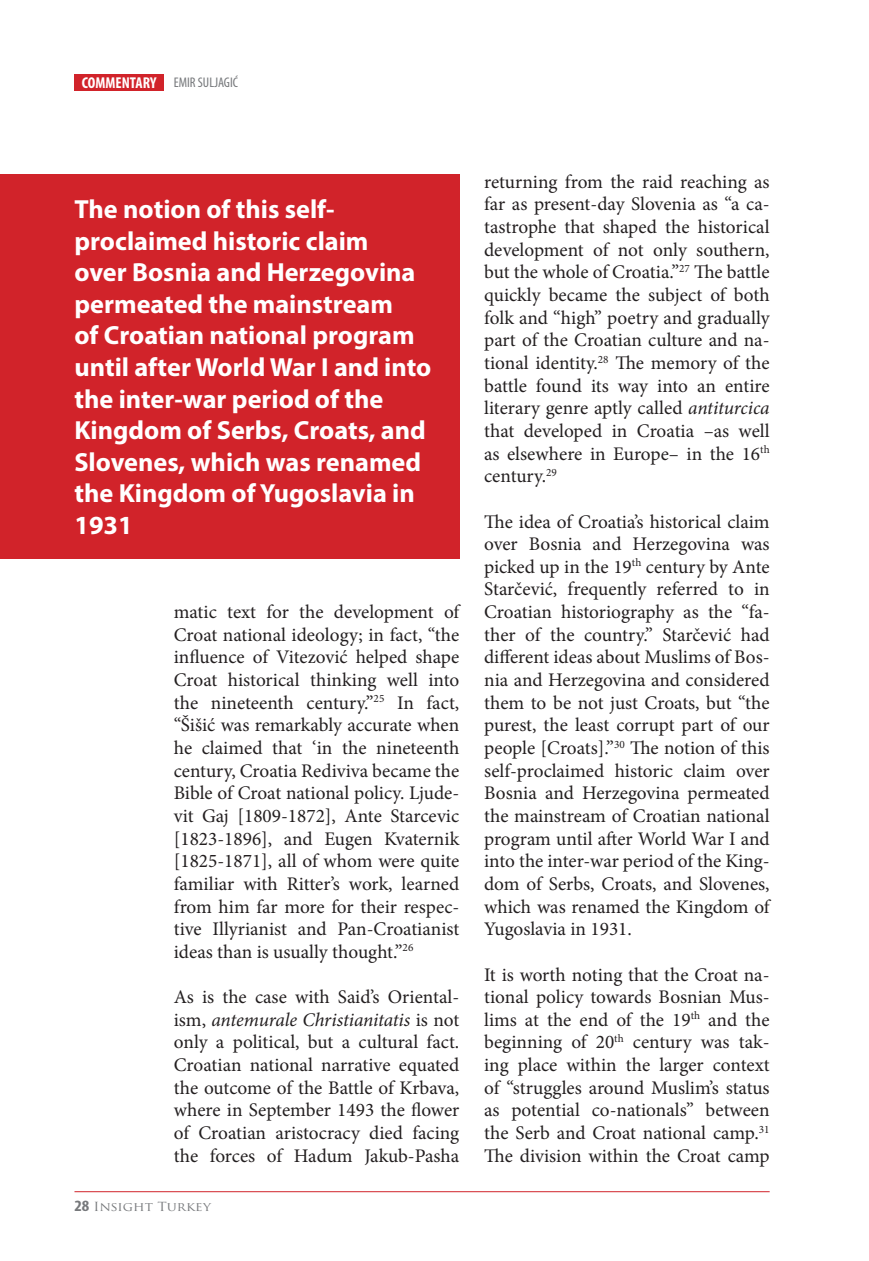
<style>
.page{position:relative;width:869px;height:1261px;background:#fff}
.page>*{position:absolute;margin:0;border:0;box-sizing:border-box;transform-origin:0 0}
.t1{font:700 26.25px/31.5px "Myriad Pro";color:#fff}
.t2{font:19.25px/22.6px "Minion Pro";color:#231f20;text-align:justify}
.t3{font:condensed 14px "Myriad Pro";color:#76787b}
.t4{font:12.25px "Trajan Pro";color:#76787b;scale:1.11 1}
.s1{font-weight:700;font-size:15.75px;color:#fff}
.s2{font-style:italic}
.s3{font-family:"Myriad Pro";font-weight:700;font-stretch:condensed;font-size:15.75px}
</style>
<div class="page">
<div style="left:74px;top:74px;width:90px;height:17px;background:#d1232a"></div>
<hr style="left:74px;top:1190px;width:695px;height:1px;background:#d1232a">
<div style="left:0;top:174px;width:459px;height:384px;background:#d1232a"></div>
<p class="t3" style="left:82px;top:74px;width:158px"><span class="s1">COMMENTARY</span> EMIR SULJAGIĆ</p>
<p class="t1" style="left:74px;top:193px;width:358px">The notion of this self&shy;proclaimed historic claim<br>over Bosnia and Herzegovina permeated the mainstream<br>of Croatian national program until after World War I and into the inter-war period of the<br>Kingdom of Serbs, Croats, and<br>Slovenes, which was renamed the Kingdom of Yugoslavia in<br>1931</p>
<p class="t2" style="left:174px;top:600px;width:287px">matic text for the development of Croat national ideology; in fact, “the influence of Vitezović helped shape Croat historical thinking well into the nineteenth century.”<sup>25</sup> In fact, “Šišić was remarkably accurate when he claimed that ‘in the nineteenth century, Croatia Rediviva became the Bible of Croat national policy. Ljude&shy;vit Gaj [1809-1872], Ante Starcevic [1823-1896], and Eugen Kvaternik [1825-1871], all of whom were quite familiar with Ritter’s work, learned from him far more for their respec&shy;tive Illyrianist and Pan-Croatianist ideas than is usually thought.”<sup>26</sup></p>
<p class="t2" style="left:174px;top:985px;width:287px">As is the case with Said’s Oriental&shy;ism, <span class="s2">antemurale Christianitatis</span> is not only a political, but a cultural fact.<br>Croatian national narrative equated the outcome of the Battle of Krbava, where in September 1493 the flower of Croatian aristocracy died facing the forces of Hadum Jakub-Pasha</p>
<p class="t4" style="left:74px;top:1198px;width:124px"><span class="s3">28</span> Insight Turkey</p>
<p class="t2" style="left:484px;top:170px;width:287px">returning from the raid reaching as far as present-day Slovenia as “a ca&shy;tastrophe that shaped the historical development of not only southern, but the whole of Croatia.”<sup>27</sup> The battle quickly became the subject of both folk and “high” poetry and gradually part of the Croatian culture and na&shy;tional identity.<sup>28</sup> The memory of the battle found its way into an entire literary genre aptly called <span class="s2">antiturcica </span>that developed in Croatia –as well as elsewhere in Europe– in the 16<sup>th </sup>century.<sup>29</sup></p>
<p class="t2" style="left:484px;top:510px;width:287px">The idea of Croatia’s historical claim over Bosnia and Herzegovina was picked up in the 19<sup>th</sup> century by Ante Starčević, frequently referred to in Croatian historiography as the “fa&shy;ther of the country.” Starčević had different ideas about Muslims of Bos&shy;nia and Herzegovina and considered them to be not just Croats, but “the purest, the least corrupt part of our people [Croats].”<sup>30</sup> The notion of this self-proclaimed historic claim over Bosnia and Herzegovina permeated the mainstream of Croatian national program until after World War I and into the inter-war period of the King&shy;dom of Serbs, Croats, and Slovenes, which was renamed the Kingdom of Yugoslavia in 1931.</p>
<p class="t2" style="left:484px;top:962px;width:287px">It is worth noting that the Croat na&shy;tional policy towards Bosnian Mus&shy;lims at the end of the 19<sup>th</sup> and the beginning of 20<sup>th</sup> century was tak&shy;ing place within the larger context of “struggles around Muslim’s status as potential co-nationals” between the Serb and Croat national camp.<sup>31<br></sup>The division within the Croat camp</p>
</div>
